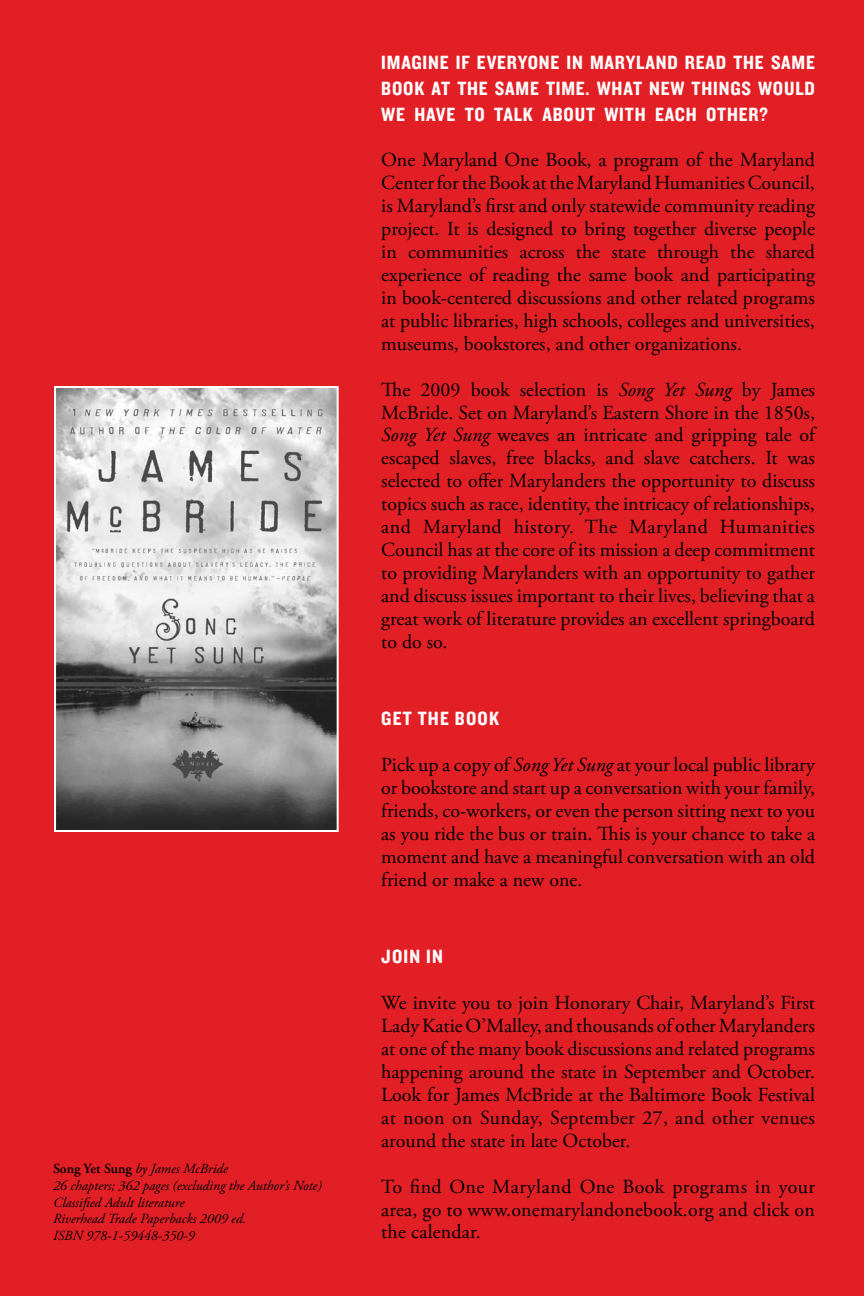
<style>
.page{position:relative;width:864px;height:1296px;background:#e31f26}
.page>*{position:absolute;margin:0;border:0;box-sizing:border-box;transform-origin:0 0}
.t1{font:20px/23px "Adobe Garamond Pro";color:#000;text-align:justify}
.t2{font:20px/26px "Knockout HTF50 Welterweight";letter-spacing:.04em;color:#fff;text-align:justify}
.t3{font:italic 14px/16.8px "Adobe Garamond Pro";color:#000}
.s1{font-weight:600;font-style:normal}
.s2{font-style:italic}
</style>
<div class="page">
<img style="left:57px;top:389px;width:279px;height:440px">
<div style="left:54px;top:386px;width:285px;height:446px;border:2px solid #fff"></div>
<p class="t3" style="left:53px;top:1161px;width:270px"><span class="s1">Song Yet Sung</span> by James McBride<br>26 chapters; 362 pages (excluding the Author’s Note)<br>Classified Adult literature<br>Riverhead Trade Paperbacks 2009 ed.<br>ISBN 978-1-59448-350-9</p>
<p class="t2" style="left:381px;top:50px;width:435px">IMAGINE IF EVERYONE IN MARYLAND READ THE SAME BOOK AT THE SAME TIME. WHAT NEW THINGS WOULD WE HAVE TO TALK ABOUT WITH EACH OTHER?</p>
<p class="t1" style="left:381px;top:149px;width:435px">One Maryland One Book, a program of the Maryland Center for the Book at the Maryland Humanities Council, is Maryland’s first and only statewide community reading project. It is designed to bring together diverse people in communities across the state through the shared experience of reading the same book and participating in book-centered discussions and other related programs at public libraries, high schools, colleges and universities, museums, bookstores, and other organizations.</p>
<p class="t1" style="left:381px;top:378px;width:435px">The 2009 book selection is <span class="s2">Song Yet Sung</span> by James McBride. Set on Maryland’s Eastern Shore in the 1850s, <span class="s2">Song Yet Sung</span> weaves an intricate and gripping tale of escaped slaves, free blacks, and slave catchers. It was selected to offer Marylanders the opportunity to discuss topics such as race, identity, the intricacy of relationships, and Maryland history. The Maryland Humanities Council has at the core of its mission a deep commitment to providing Marylanders with an opportunity to gather and discuss issues important to their lives, believing that a great work of literature provides an excellent springboard to do so.</p>
<p class="t2" style="left:381px;top:706px;width:119px">GET THE BOOK</p>
<p class="t1" style="left:381px;top:754px;width:435px">Pick up a copy of <span class="s2">Song Yet Sung</span> at your local public library or bookstore and start up a conversation with your family, friends, co-workers, or even the person sitting next to you as you ride the bus or train. This is your chance to take a moment and have a meaningful conversation with an old friend or make a new one.</p>
<p class="t2" style="left:381px;top:944px;width:63px">JOIN IN</p>
<p class="t1" style="left:381px;top:992px;width:435px">We invite you to join Honorary Chair, Maryland’s First Lady Katie O’Malley, and thousands of other Marylanders at one of the many book discussions and related programs happening around the state in September and October.<br>Look for James McBride at the Baltimore Book Festival at noon on Sunday, September 27, and other venues around the state in late October.</p>
<p class="t1" style="left:381px;top:1175px;width:435px">To find One Maryland One Book programs in your area, go to www.onemarylandonebook.org and click on the calendar.</p>
</div>
